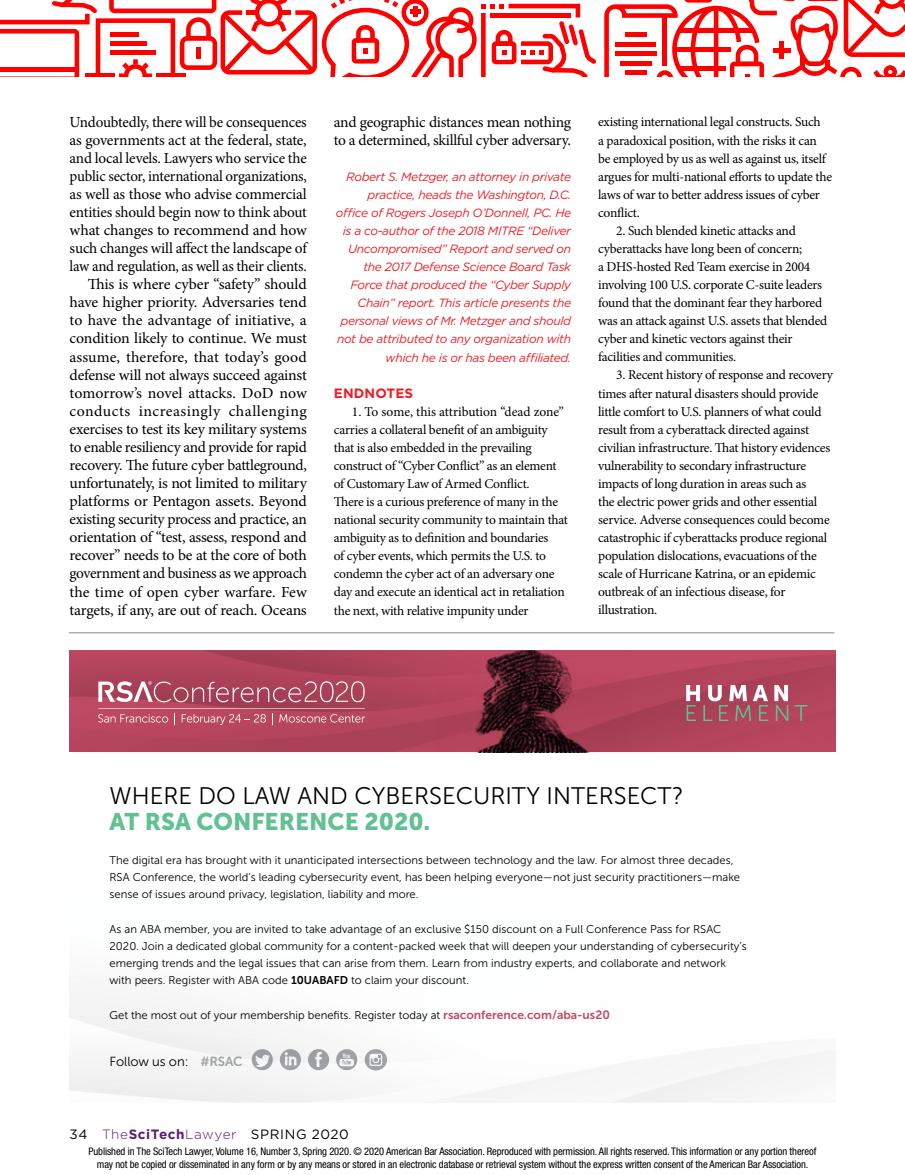
<style>
.page{position:relative;width:905px;height:1175px;background:#fff}
.page>*{position:absolute;margin:0;border:0;box-sizing:border-box;transform-origin:0 0}
.t1{font:23.85px "Museo Sans 300";color:#000}
.t2{font:23.85px "Museo Sans 900";color:#62c193}
.t3{font:15.3px/18px "Minion Pro";letter-spacing:-.015em;color:#000;text-align:right}
.t4{font:13.5px/18px "Minion Pro";letter-spacing:-.02em;color:#000}
.t5{font:13.5px "Gotham";letter-spacing:.045em;color:#000}
.t6{font:700 13.5px "Gotham";letter-spacing:.01em;color:#ed1d24}
.t7{font:13.2px "Museo Sans 300";letter-spacing:-.01em;color:#000}
.t8{font:italic 12px/18px "Gotham";letter-spacing:-.03em;color:#ed1d24;text-align:right}
.t9{font:11.25px/17.2px "Museo Sans 300";color:#000}
.t10{font:condensed 10.5px/13.5px "Helvetica Neue LT Std";letter-spacing:-.01em;color:#000;text-align:center}
.s1{font-family:"Museo Sans 700"}
.s2{font-family:"Museo Sans 700";font-size:12px;color:#c24a64}
.s3{font-family:"Museo Sans 700";color:#a5a7aa}
.s4{font-weight:300;color:#5d1b75}
.s5{font-weight:700;color:#5d1b75}
</style>
<div class="page">
<div style="left:609px;top:1051px;width:222px;height:51px;background:#f6f6f6"></div>
<img style="left:818px;top:1095px;width:13px;height:7px">
<img style="left:609px;top:1051px;width:122px;height:3px">
<img style="left:744px;top:1051px;width:74px;height:1px">
<div style="left:102px;top:1028px;width:284px;height:35px;background:#f6f6f6"></div>
<img style="left:303px;top:1058px;width:95px;height:5px">
<svg style="left:252px;top:1049px;width:21px;height:21px"></svg>
<svg style="left:280px;top:1049px;width:21px;height:21px"></svg>
<svg style="left:308px;top:1049px;width:49px;height:21px"></svg>
<svg style="left:365px;top:1049px;width:22px;height:21px"></svg>
<img style="left:745px;top:650px;width:90px;height:3px">
<img style="left:70px;top:701px;width:366px;height:51px">
<img style="left:630px;top:663px;width:205px;height:89px">
<img style="left:673px;top:705px;width:162px;height:47px">
<img style="left:70px;top:650px;width:133px;height:51px">
<img style="left:162px;top:675px;width:274px;height:37px">
<img style="left:745px;top:657px;width:21px;height:3px">
<img style="left:630px;top:650px;width:115px;height:18px">
<img style="left:756px;top:659px;width:66px;height:8px">
<img style="left:203px;top:650px;width:233px;height:26px">
<img style="left:364px;top:672px;width:72px;height:5px">
<svg style="left:98px;top:708px;width:267px;height:17px;background:#c15f74"></svg>
<svg style="left:98px;top:681px;width:266px;height:21px;background:#ba687a"></svg>
<svg style="left:686px;top:685px;width:121px;height:36px;background:#b46e7b"></svg>
<img style="left:436px;top:650px;width:194px;height:102px">
<svg style="left:0;top:0;width:904px;height:76px"></svg>
<hr style="left:69px;top:632px;width:765px;height:1px;background:#000">
<p class="t3" style="left:70px;top:113px;width:239px">Undoubtedly, there will be consequences as governments act at the federal, state, and local levels. Lawyers who service the public sector, international organizations, as well as those who advise commercial entities should begin now to think about what changes to recommend and how such changes will affect the landscape of law and regulation, as well as their clients.<br>This is where cyber “safety” should have higher priority. Adversaries tend to have the advantage of initiative, a condition likely to continue. We must assume, therefore, that today’s good defense will not always succeed against tomorrow’s novel attacks. DoD now conducts increasingly challenging exercises to test its key military systems to enable resiliency and provide for rapid recovery. The future cyber battleground, unfortunately, is not limited to military platforms or Pentagon assets. Beyond existing security process and practice, an orientation of “test, assess, respond and recover” needs to be at the core of both government and business as we approach the time of open cyber warfare. Few targets, if any, are out of reach. Oceans</p>
<p class="t3" style="left:334px;top:113px;width:239px;text-align:left">and geographic distances mean nothing to a determined, skillful cyber adversary.</p>
<p class="t8" style="left:336px;top:167px;width:237px">Robert S. Metzger, an attorney in private practice, heads the Washington, D.C. office of Rogers Joseph O’Donnell, PC. He is a co-author of the 2018 MITRE “Deliver Uncompromised” Report and served on the 2017 Defense Science Board Task Force that produced the “Cyber Supply Chain” report. This article presents the personal views of Mr. Metzger and should not be attributed to any organization with which he is or has been affiliated.</p>
<p class="t6" style="left:334px;top:384px;width:81px">ENDNOTES</p>
<p class="t4" style="left:334px;top:402px;width:236px;text-indent:18px">1. To some, this attribution “dead zone” carries a collateral benefit of an ambiguity that is also embedded in the prevailing construct of “Cyber Conflict” as an element of Customary Law of Armed Conflict.<br>There is a curious preference of many in the national security community to maintain that ambiguity as to definition and boundaries<br>of cyber events, which permits the U.S. to condemn the cyber act of an adversary one day and execute an identical act in retaliation the next, with relative impunity under</p>
<p class="t4" style="left:598px;top:113px;width:235px">existing international legal constructs. Such<br>a paradoxical position, with the risks it can be employed by us as well as against us, itself argues for multi-national efforts to update the laws of war to better address issues of cyber conflict.</p>
<p class="t4" style="left:598px;top:222px;width:231px;text-indent:18px">2. Such blended kinetic attacks and cyberattacks have long been of concern;<br>a DHS-hosted Red Team exercise in 2004 involving 100 U.S. corporate C-suite leaders found that the dominant fear they harbored was an attack against U.S. assets that blended cyber and kinetic vectors against their facilities and communities.</p>
<p class="t4" style="left:598px;top:366px;width:236px;text-indent:18px">3. Recent history of response and recovery times after natural disasters should provide little comfort to U.S. planners of what could result from a cyberattack directed against civilian infrastructure. That history evidences vulnerability to secondary infrastructure impacts of long duration in areas such as<br>the electric power grids and other essential service. Adverse consequences could become catastrophic if cyberattacks produce regional population dislocations, evacuations of the scale of Hurricane Katrina, or an epidemic outbreak of an infectious disease, for illustration.</p>
<h1 class="t1" style="left:110px;top:783px;width:575px">WHERE DO LAW AND CYBERSECURITY INTERSECT?</h1>
<h1 class="t2" style="left:110px;top:808px;width:322px">AT RSA CONFERENCE 2020.</h1>
<p class="t9" style="left:110px;top:851px;width:632px">The digital era has brought with it unanticipated intersections between technology and the law. For almost three decades,<br>RSA Conference, the world’s leading cybersecurity event, has been helping everyone—not just security practitioners—make sense of issues around privacy, legislation, liability and more.</p>
<p class="t9" style="left:110px;top:920px;width:638px">As an ABA member, you are invited to take advantage of an exclusive $150 discount on a Full Conference Pass for RSAC 2020. Join a dedicated global community for a content-packed week that will deepen your understanding of cybersecurity’s emerging trends and the legal issues that can arise from them. Learn from industry experts, and collaborate and network with peers. Register with ABA code <span class="s1">10UABAFD</span> to claim your discount.</p>
<p class="t9" style="left:110px;top:1006px;width:502px">Get the most out of your membership benefits. Register today at <span class="s2">rsaconference.com/aba-us20</span></p>
<p class="t7" style="left:110px;top:1053px;width:135px">Follow us on: <span class="s3">#RSAC</span></p>
<p class="t5" style="left:70px;top:1125px;width:280px">34 <span class="s4">The</span><span class="s5">SciTech</span><span class="s4">Lawyer</span> SPRING 2020</p>
<p class="t10" style="left:89px;top:1144px;width:729px">Published in The SciTech Lawyer, Volume 16, Number 3, Spring 2020. © 2020 American Bar Association. Reproduced with permission. All rights reserved. This information or any portion thereof may not be copied or disseminated in any form or by any means or stored in an electronic database or retrieval system without the express written consent of the American Bar Association.</p>
</div>
